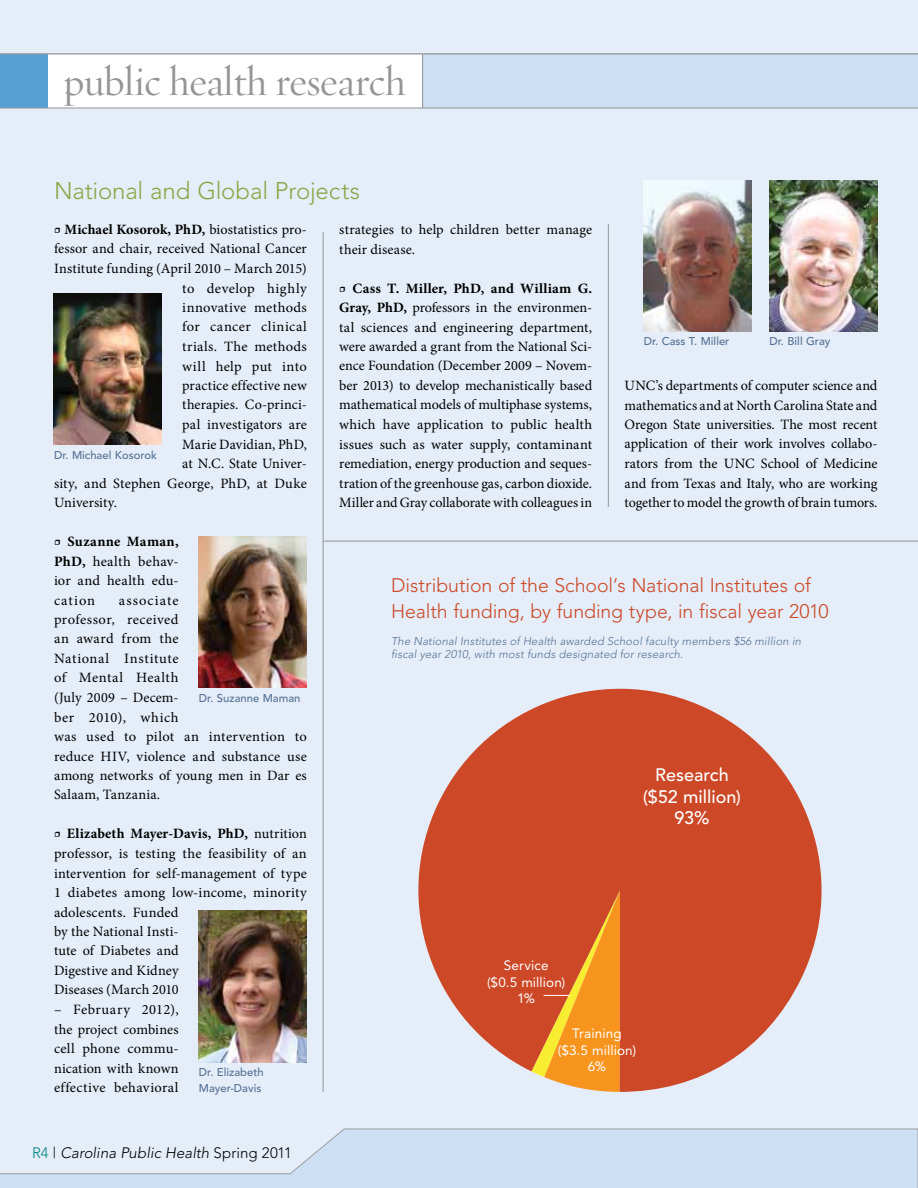
<style>
.page{position:relative;width:918px;height:1188px;background:#e5edf8}
.page>*{position:absolute;margin:0;border:0;box-sizing:border-box;transform-origin:0 0}
.t1{font:42px "Requiem Display HTF Roman";letter-spacing:-.01em;color:#939598}
.t2{font:300 24px "Avenir";letter-spacing:-.01em;color:#8ca547}
.t3{font:300 19.5px/25.5px "Avenir";letter-spacing:-.005em;color:#cc4827}
.t4{font:500 18px/21px "Avenir";color:#fff;text-align:center}
.t5{font:italic 300 15px "Avenir";letter-spacing:.005em;color:#000}
.t6{font:14.25px/19.5px "Minion Pro";letter-spacing:.015em;color:#000;text-align:justify}
.t7{font:700 14.25px "Minion Pro";letter-spacing:.005em;color:#000}
.t8{font:14.25px "Minion Pro";letter-spacing:.035em;color:#000}
.t9{font:13.5px/16.5px "Avenir";letter-spacing:.01em;color:#fff;text-align:center}
.t10{font:italic 300 11.25px/13.5px "Avenir";letter-spacing:.015em;color:#547194}
.t11{font:500 11.25px/16.5px "Avenir";color:#547194}
.s1{font-weight:600}
.s2{font-weight:400}
.s3{font-weight:700}
.s4{font-style:normal;color:#008484}
.s5{font-style:normal}
</style>
<div class="page">
<img style="left:644px;top:181px;width:108px;height:151px">
<img style="left:770px;top:181px;width:108px;height:151px">
<hr style="left:323px;top:232px;width:1px;height:860px;background:#939598">
<img style="left:199px;top:911px;width:108px;height:151px">
<svg style="left:0;top:1128px;width:918px;height:60px"></svg>
<img style="left:54px;top:294px;width:108px;height:151px">
<img style="left:199px;top:537px;width:108px;height:151px">
<hr style="left:323px;top:541px;width:595px;height:1px;background:#939598">
<hr style="left:608px;top:224px;width:1px;height:283px;background:#939598">
<svg style="left:418px;top:688px;width:404px;height:404px;fill:#cc4827"></svg>
<svg style="left:531px;top:890px;width:89px;height:202px;background:#e27b2c"></svg>
<div style="left:47px;top:54px;width:375px;height:54px;background:#fff"></div>
<div style="left:423px;top:54px;width:495px;height:54px;background:#ccdff3"></div>
<hr style="left:422px;top:54px;width:1px;height:54px;background:#939598">
<div style="left:0;top:54px;width:47px;height:54px;background:#56a0d3"></div>
<hr style="left:0;top:108px;width:918px;height:1px;background:#939598">
<hr style="left:0;top:54px;width:918px;height:1px;background:#939598">
<h1 class="t1" style="left:63px;top:57px;width:344px">public health research</h1>
<h2 class="t2" style="left:54px;top:176px;width:308px">National and Global Projects</h2>
<p class="t7" style="left:54px;top:219px;width:254px"><span class="s1">•</span> Michael Kosorok, PhD, <span class="s2">biostatistics pro-</span></p>
<p class="t6" style="left:54px;top:239px;width:254px">fessor and chair, received National Cancer</p>
<p class="t6" style="left:54px;top:259px;width:254px">Institute funding (April 2010 – March 2015)</p>
<p class="t6" style="left:182px;top:278px;width:126px">to develop highly</p>
<p class="t6" style="left:182px;top:298px;width:126px">innovative methods</p>
<p class="t8" style="left:182px;top:317px;width:126px">for cancer clinical</p>
<p class="t6" style="left:182px;top:337px;width:126px">trials. The methods</p>
<p class="t6" style="left:182px;top:356px;width:126px">will help put into</p>
<p class="t6" style="left:182px;top:376px;width:126px">practice effective new</p>
<p class="t6" style="left:182px;top:395px;width:126px">therapies. Co-princi-</p>
<p class="t6" style="left:182px;top:415px;width:126px">pal investigators are</p>
<p class="t6" style="left:182px;top:434px;width:126px">Marie Davidian, PhD,</p>
<p class="t6" style="left:182px;top:454px;width:126px">at N.C. State Univer-</p>
<p class="t6" style="left:54px;top:473px;width:254px">sity, and Stephen George, PhD, at Duke</p>
<p class="t6" style="left:54px;top:493px;width:64px">University.</p>
<p class="t6" style="left:54px;top:532px;width:126px"><span class="s1">•</span> <span class="s3">Suzanne Maman, PhD,</span> health behav&shy;ior and health edu&shy;cation</p>
<p class="t11" style="left:54px;top:447px;width:104px">Dr. Michael Kosorok</p>
<p class="t6" style="left:54px;top:590px;width:254px;text-align:left;text-indent:65px">associate<br>professor, received<br>an award from the<br>National Institute<br>of Mental Health<br>(July 2009 – Decem-<br>ber 2010), which<br>was used to pilot an intervention to reduce HIV, violence and substance use among networks of young men in Dar es<br>Salaam, Tanzania.</p>
<p class="t6" style="left:54px;top:824px;width:254px;text-align:left"><span class="s1">•</span> <span class="s3">Elizabeth Mayer-Davis, PhD,</span> nutrition professor, is testing the feasibility of an intervention for self-management of type<br>1 diabetes among low-income, minority adolescents. Funded<br>by the National Insti-<br>tute of Diabetes and<br>Digestive and Kidney<br>Diseases (March 2010</p>
<p class="t6" style="left:54px;top:1000px;width:126px">– February 2012), the project combines cell phone commu&shy;nication with known effective behavioral</p>
<p class="t11" style="left:199px;top:690px;width:103px">Dr. Suzanne Maman</p>
<p class="t11" style="left:199px;top:1064px;width:66px">Dr. Elizabeth<br>Mayer-Davis</p>
<p class="t5" style="left:32px;top:1144px;width:261px"><span class="s4">R4</span> <span class="s5">|</span> Carolina Public Health <span class="s5">Spring 2011</span></p>
<p class="t6" style="left:339px;top:220px;width:254px">strategies to help children better manage their disease.</p>
<p class="t6" style="left:339px;top:278px;width:254px"><span class="s1">•</span> <span class="s3">Cass T. Miller, PhD, and William G.<br>Gray, PhD,</span> professors in the environmen&shy;tal sciences and engineering department, were awarded a grant from the National Sci&shy;ence Foundation (December 2009 – Novem&shy;ber 2013) to develop mechanistically based mathematical models of multiphase systems, which have application to public health issues such as water supply, contaminant remediation, energy production and seques&shy;tration of the greenhouse gas, carbon dioxide.<br>Miller and Gray collaborate with colleagues in</p>
<p class="t11" style="left:644px;top:333px;width:87px">Dr. Cass T. Miller</p>
<p class="t11" style="left:770px;top:333px;width:63px">Dr. Bill Gray</p>
<p class="t6" style="left:625px;top:376px;width:254px">UNC’s departments of computer science and mathematics and at North Carolina State and Oregon State universities. The most recent application of their work involves collabo&shy;rators from the UNC School of Medicine and from Texas and Italy, who are working together to model the growth of brain tumors.</p>
<h3 class="t3" style="left:391px;top:573px;width:439px">Distribution of the School’s National Institutes of<br>Health funding, by funding type, in fiscal year 2010</h3>
<p class="t10" style="left:391px;top:634px;width:412px">The National Institutes of Health awarded School faculty members $56 million in fiscal year 2010, with most funds designated for research.</p>
<p class="t4" style="left:643px;top:765px;width:99px">Research ($52 million)<br>93%</p>
<p class="t9" style="left:487px;top:957px;width:80px">Service ($0.5 million)<br>1%</p>
<p class="t9" style="left:558px;top:1026px;width:80px">Training ($3.5 million)<br>6%</p>
</div>
